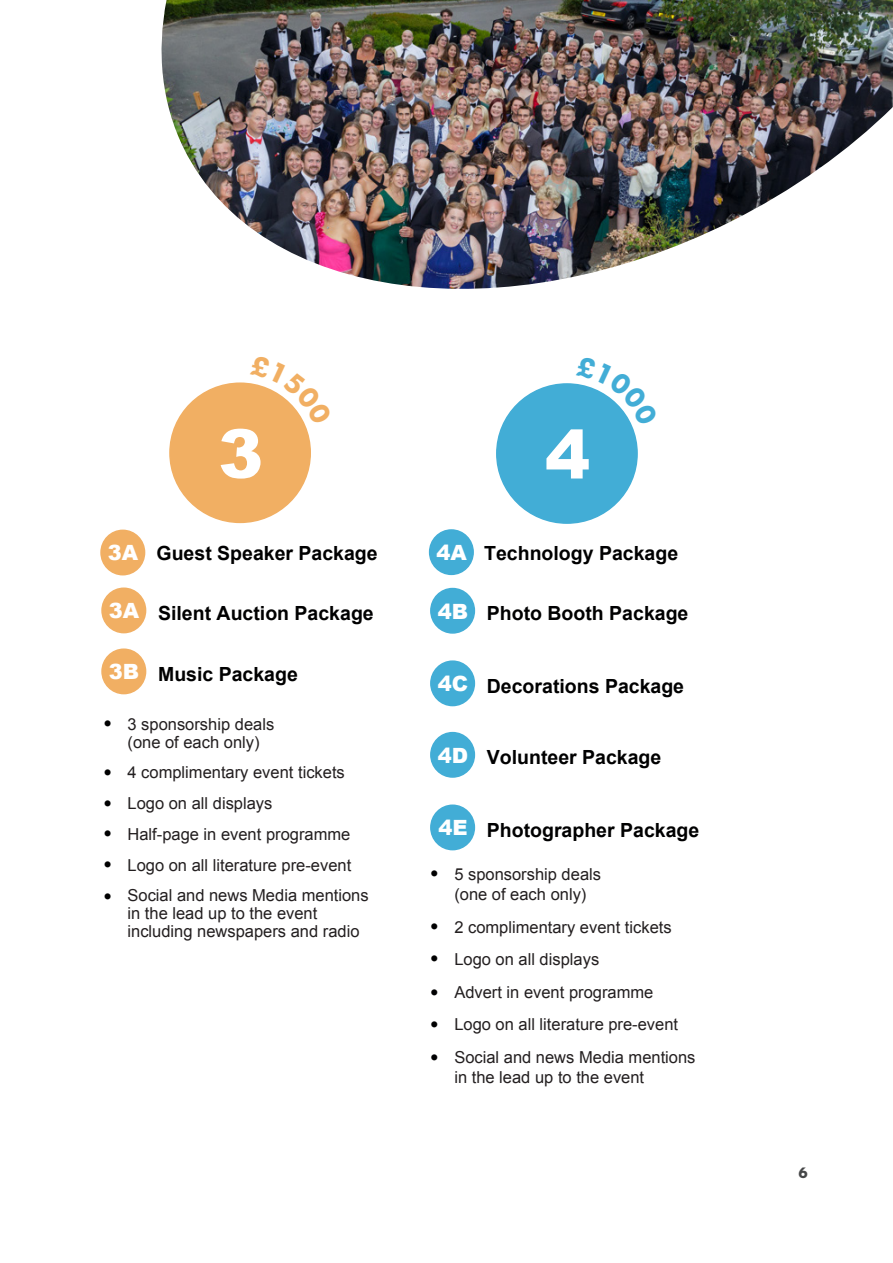
<style>
.page{position:relative;width:893px;height:1263px;background:#fff}
.page>*{position:absolute;margin:0;border:0;box-sizing:border-box;transform-origin:0 0}
.t1{font:900 67.5px "Arial";color:#fff}
.t2{font:24px "Arial";color:#000001}
.t3{font:900 21px "Arial";color:#fff}
.t4{font:700 19.5px "Arial";color:#000001}
.t5{font:16.5px/30.8px "Arial";color:#231f20}
.t6{font:700 15px "Specsavers";color:#464748}
</style>
<div class="page">
<div style="left:170px;top:383px;width:140px;height:139px;background:#f1af63;border-radius:50%"></div>
<div style="left:497px;top:384px;width:140px;height:139px;background:#42add6;border-radius:50%"></div>
<div style="left:102px;top:588px;width:44px;height:45px;background:#f1af63;border-radius:50%"></div>
<div style="left:101px;top:587px;width:45px;height:46px;border:2px solid #f1af63;border-radius:50%"></div>
<div style="left:102px;top:649px;width:44px;height:45px;background:#f1af63;border-radius:50%"></div>
<div style="left:101px;top:648px;width:45px;height:46px;border:2px solid #f1af63;border-radius:50%"></div>
<div style="left:431px;top:588px;width:43px;height:45px;background:#42add6;border-radius:50%"></div>
<div style="left:430px;top:588px;width:45px;height:46px;border:2px solid #42add6;border-radius:50%"></div>
<div style="left:431px;top:661px;width:43px;height:44px;background:#42add6;border-radius:50%"></div>
<div style="left:430px;top:660px;width:45px;height:46px;border:2px solid #42add6;border-radius:50%"></div>
<div style="left:431px;top:733px;width:43px;height:44px;background:#42add6;border-radius:50%"></div>
<div style="left:430px;top:732px;width:45px;height:46px;border:2px solid #42add6;border-radius:50%"></div>
<div style="left:431px;top:805px;width:43px;height:45px;background:#42add6;border-radius:50%"></div>
<div style="left:430px;top:804px;width:45px;height:46px;border:2px solid #42add6;border-radius:50%"></div>
<img style="left:161px;top:0;width:732px;height:289px">
<div style="left:101px;top:530px;width:44px;height:45px;background:#f1af63;border-radius:50%"></div>
<div style="left:100px;top:530px;width:45px;height:45px;border:2px solid #f1af63;border-radius:50%"></div>
<div style="left:430px;top:530px;width:43px;height:44px;background:#42add6;border-radius:50%"></div>
<div style="left:429px;top:529px;width:45px;height:46px;border:2px solid #42add6;border-radius:50%"></div>
<svg style="left:250px;top:383px;width:55px;height:42px"></svg>
<svg style="left:576px;top:383px;width:56px;height:43px"></svg>
<p class="t1" style="left:218px;top:405px;width:47px">3</p>
<p class="t1" style="left:545px;top:405px;width:47px">4</p>
<p class="t3" style="left:108px;top:538px;width:32px">3A</p>
<p class="t3" style="left:436px;top:537px;width:32px">4A</p>
<p class="t4" style="left:157px;top:541px;width:223px">Guest Speaker Package</p>
<p class="t4" style="left:484px;top:540px;width:195px">Technology Package</p>
<p class="t3" style="left:109px;top:596px;width:32px">3A</p>
<p class="t4" style="left:158px;top:600px;width:217px">Silent Auction Package</p>
<p class="t3" style="left:109px;top:657px;width:32px">3B</p>
<p class="t4" style="left:158px;top:661px;width:141px">Music Package</p>
<p class="t2" style="left:103px;top:708px;width:10px">•</p>
<p class="t2" style="left:103px;top:756px;width:10px">•</p>
<p class="t2" style="left:103px;top:788px;width:10px">•</p>
<p class="t2" style="left:103px;top:817px;width:10px">•</p>
<p class="t2" style="left:103px;top:849px;width:10px">•</p>
<p class="t2" style="left:103px;top:881px;width:10px">•</p>
<p class="t5" style="left:128px;top:715px;width:148px;line-height:18px">3 sponsorship deals (one of each only)</p>
<p class="t5" style="left:128px;top:757px;width:243px">4 complimentary event tickets<br>Logo on all displays<br>Half-page in event programme<br>Logo on all literature pre-event<br>Social and news Media mentions</p>
<p class="t5" style="left:128px;top:905px;width:234px;line-height:18px">in the lead up to the event including newspapers and radio</p>
<p class="t3" style="left:438px;top:596px;width:32px">4B</p>
<p class="t4" style="left:487px;top:600px;width:203px">Photo Booth Package</p>
<p class="t3" style="left:438px;top:668px;width:32px">4C</p>
<p class="t4" style="left:487px;top:673px;width:199px">Decorations Package</p>
<p class="t3" style="left:438px;top:740px;width:32px">4D</p>
<p class="t4" style="left:487px;top:744px;width:176px">Volunteer Package</p>
<p class="t3" style="left:438px;top:813px;width:31px">4E</p>
<p class="t4" style="left:487px;top:817px;width:214px">Photographer Package</p>
<p class="t2" style="left:430px;top:858px;width:10px">•</p>
<p class="t2" style="left:430px;top:911px;width:10px">•</p>
<p class="t2" style="left:430px;top:943px;width:10px">•</p>
<p class="t2" style="left:430px;top:977px;width:10px">•</p>
<p class="t2" style="left:430px;top:1009px;width:10px">•</p>
<p class="t2" style="left:430px;top:1041px;width:10px">•</p>
<p class="t5" style="left:454px;top:865px;width:148px;line-height:19.8px">5 sponsorship deals (one of each only)</p>
<p class="t5" style="left:454px;top:911px;width:243px;line-height:32.5px">2 complimentary event tickets<br>Logo on all displays<br>Advert in event programme<br>Logo on all literature pre-event<br>Social and news Media mentions</p>
<p class="t5" style="left:454px;top:1061px;width:191px">in the lead up to the event</p>
<p class="t6" style="left:799px;top:1163px;width:11px">6</p>
</div>
